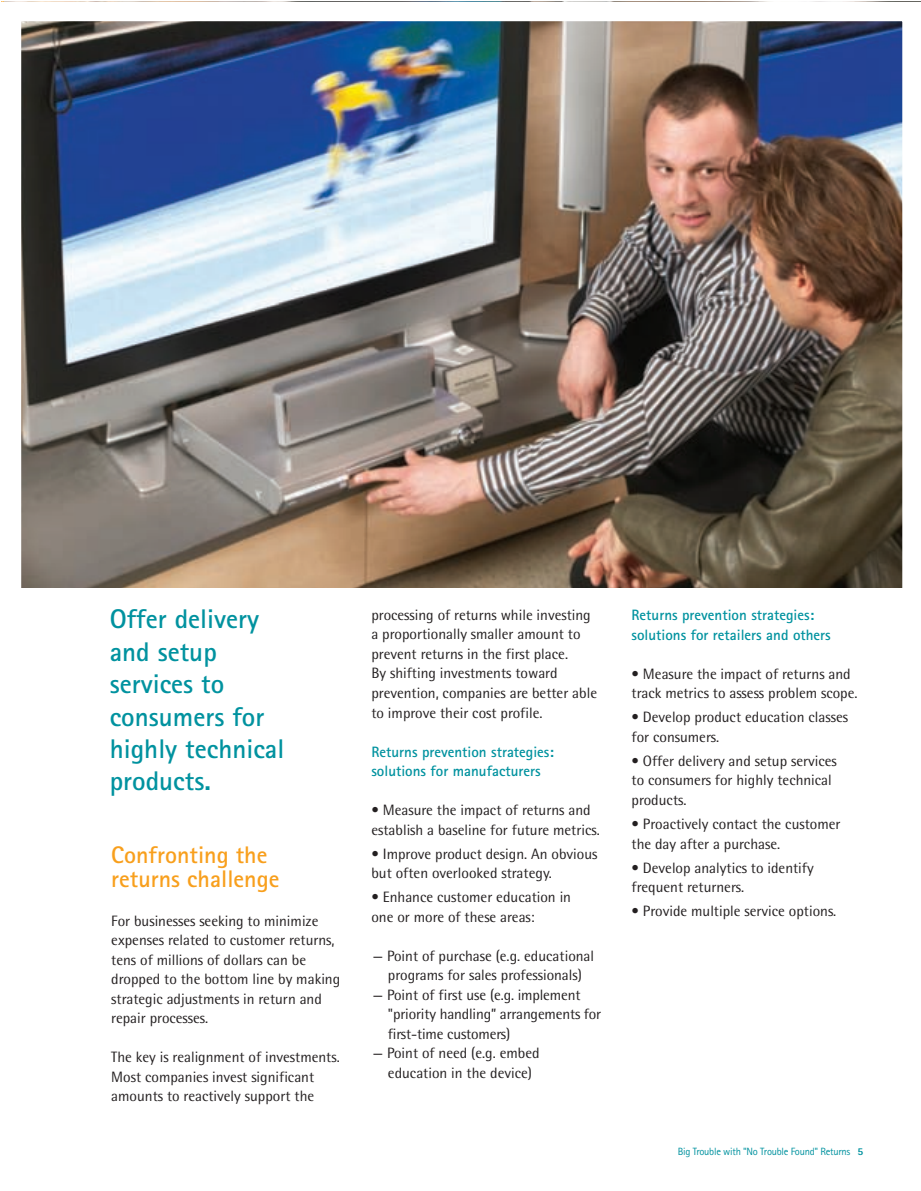
<style>
.page{position:relative;width:921px;height:1191px;background:#fff}
.page>*{position:absolute;margin:0;border:0;box-sizing:border-box;transform-origin:0 0}
.t1{font:700 27px/32.4px "Agfa Rotis Sans Serif";color:#00929f}
.t2{font:700 24px/24px "Agfa Rotis Sans Serif";color:#f89f1c}
.t3{font:15px/19.5px "Agfa Rotis Semisans";color:#231f20}
.t4{font:700 15px/19.5px "Agfa Rotis Sans Serif";color:#00929f}
.t5{font:10.5px "Agfa Rotis Sans Serif";letter-spacing:-.025em;color:#00929f}
</style>
<div class="page">
<img style="left:21px;top:21px;width:882px;height:567px">
<h1 class="t1" style="left:110px;top:602px;width:176px">Offer delivery and setup services to consumers for highly technical products.</h1>
<h2 class="t2" style="left:111px;top:841px;width:169px">Confronting the returns challenge</h2>
<p class="t3" style="left:111px;top:910px;width:230px">For businesses seeking to minimize expenses related to customer returns, tens of millions of dollars can be dropped to the bottom line by making strategic adjustments in return and repair processes.</p>
<p class="t3" style="left:111px;top:1046px;width:230px">The key is realignment of investments.<br>Most companies invest significant amounts to reactively support the</p>
<p class="t3" style="left:371px;top:605px;width:227px">processing of returns while investing a proportionally smaller amount to prevent returns in the first place.<br>By shifting investments toward prevention, companies are better able to improve their cost profile.</p>
<p class="t4" style="left:371px;top:741px;width:184px">Returns prevention strategies: solutions for manufacturers</p>
<p class="t3" style="left:371px;top:800px;width:230px">• Measure the impact of returns and establish a baseline for future metrics.</p>
<p class="t3" style="left:371px;top:843px;width:227px">• Improve product design. An obvious but often overlooked strategy.</p>
<p class="t3" style="left:371px;top:887px;width:201px">• Enhance customer education in one or more of these areas:</p>
<p class="t3" style="left:373px;top:945px;width:223px;text-align:center">— Point of purchase (e.g. educational programs for sales professionals)</p>
<p class="t3" style="left:388px;top:984px;width:215px;text-indent:-15px">— Point of first use (e.g. implement "priority handling” arrangements for first-time customers)</p>
<p class="t3" style="left:373px;top:1043px;width:168px;text-align:center">— Point of need (e.g. embed education in the device)</p>
<p class="t4" style="left:631px;top:605px;width:201px">Returns prevention strategies: solutions for retailers and others</p>
<p class="t3" style="left:631px;top:663px;width:227px">• Measure the impact of returns and track metrics to assess problem scope.</p>
<p class="t3" style="left:631px;top:707px;width:218px">• Develop product education classes for consumers.</p>
<p class="t3" style="left:631px;top:750px;width:207px">• Offer delivery and setup services to consumers for highly technical products.</p>
<p class="t3" style="left:631px;top:813px;width:210px">• Proactively contact the customer the day after a purchase.</p>
<p class="t3" style="left:631px;top:857px;width:184px">• Develop analytics to identify frequent returners.</p>
<p class="t3" style="left:631px;top:900px;width:206px">• Provide multiple service options.</p>
<p class="t5" style="left:677px;top:1145px;width:174px">Big Trouble with "No Trouble Found" Returns</p>
</div>
